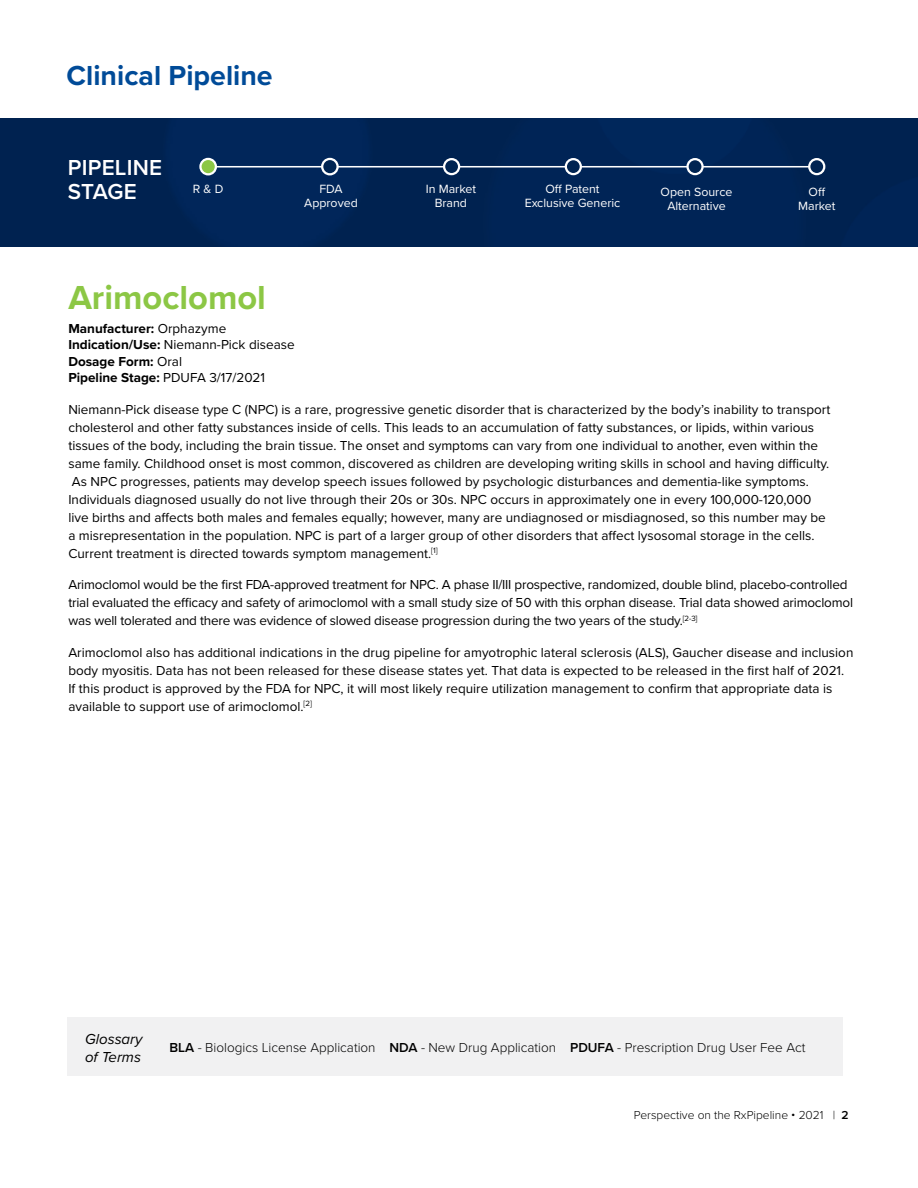
<style>
.page{position:relative;width:918px;height:1188px;background:#fff}
.page>*{position:absolute;margin:0;border:0;box-sizing:border-box;transform-origin:0 0}
.t1{font:700 34.5px "Proxima Nova";color:#8cc745}
.t2{font:700 28.5px "Proxima Nova";color:#004b98}
.t3{font:600 22.5px/24px "Proxima Nova";letter-spacing:.01em;color:#fff}
.t4{font:italic 15px/18px "Proxima Nova";color:#000}
.t5{font:13.5px/18px "Proxima Nova";color:#000}
.t6{font:700 13.5px/16.5px "Proxima Nova";color:#000}
.t7{font:300 13.5px "Proxima Nova";color:#000}
.t8{font:12.3px/14px "Proxima Nova";color:#fff;text-align:center}
.t9{font:300 12px "Proxima Nova";color:#000}
.s1{font-weight:400}
.s2{font-weight:600}
</style>
<div class="page">
<div style="left:0;top:118px;width:918px;height:129px;background:#002456"></div>
<hr style="left:214px;top:166px;width:604px;height:2px;background:#fff">
<div style="left:200px;top:159px;width:16px;height:15px;background:#8cc745;border-radius:50%"></div>
<div style="left:199px;top:158px;width:18px;height:17px;border:2px solid #fff;border-radius:50%"></div>
<svg style="left:322px;top:159px;width:16px;height:15px"></svg>
<div style="left:321px;top:158px;width:18px;height:17px;border:2px solid #fff;border-radius:50%"></div>
<div style="left:444px;top:159px;width:15px;height:15px;background:#002452;border-radius:50%"></div>
<div style="left:443px;top:158px;width:17px;height:17px;border:2px solid #fff;border-radius:50%"></div>
<div style="left:566px;top:159px;width:15px;height:15px;background:#002452;border-radius:50%"></div>
<div style="left:565px;top:158px;width:17px;height:17px;border:2px solid #fff;border-radius:50%"></div>
<div style="left:809px;top:159px;width:15px;height:15px;background:#002452;border-radius:50%"></div>
<div style="left:808px;top:158px;width:17px;height:17px;border:2px solid #fff;border-radius:50%"></div>
<svg style="left:688px;top:159px;width:15px;height:15px"></svg>
<div style="left:686px;top:158px;width:18px;height:17px;border:2px solid #fff;border-radius:50%"></div>
<div style="left:68px;top:1018px;width:775px;height:58px;background:#f1f1f2"></div>
<h2 class="t2" style="left:67px;top:55px;width:208px">Clinical Pipeline</h2>
<h3 class="t3" style="left:68px;top:155px;width:96px">PIPELINE<br>STAGE</h3>
<p class="t8" style="left:193px;top:181px;width:32px">R &amp; D</p>
<p class="t8" style="left:304px;top:181px;width:55px">FDA<br>Approved</p>
<p class="t8" style="left:426px;top:181px;width:52px">In Market<br>Brand</p>
<p class="t8" style="left:525px;top:181px;width:97px">Off Patent<br>Exclusive Generic</p>
<p class="t8" style="left:798px;top:184px;width:39px">Off<br>Market</p>
<p class="t8" style="left:661px;top:184px;width:73px">Open Source<br>Alternative</p>
<h1 class="t1" style="left:68px;top:272px;width:199px">Arimoclomol</h1>
<p class="t6" style="left:68px;top:320px;width:228px">Manufacturer: <span class="s1">Orphazyme<br></span>Indication/Use: <span class="s1">Niemann-Pick disease<br></span>Dosage Form: <span class="s1">Oral<br></span>Pipeline Stage: <span class="s1">PDUFA 3/17/2021</span></p>
<p class="t5" style="left:68px;top:400px;width:763px">Niemann-Pick disease type C (NPC) is a rare, progressive genetic disorder that is characterized by the body’s inability to transport cholesterol and other fatty substances inside of cells. This leads to an accumulation of fatty substances, or lipids, within various tissues of the body, including the brain tissue. The onset and symptoms can vary from one individual to another, even within the same family. Childhood onset is most common, discovered as children are developing writing skills in school and having difficulty.<br>As NPC progresses, patients may develop speech issues followed by psychologic disturbances and dementia-like symptoms.<br>Individuals diagnosed usually do not live through their 20s or 30s. NPC occurs in approximately one in every 100,000-120,000 live births and affects both males and females equally; however, many are undiagnosed or misdiagnosed, so this number may be a misrepresentation in the population. NPC is part of a larger group of other disorders that affect lysosomal storage in the cells.<br>Current treatment is directed towards symptom management.<sup>[1]</sup></p>
<p class="t5" style="left:68px;top:575px;width:786px">Arimoclomol would be the first FDA-approved treatment for NPC. A phase II/III prospective, randomized, double blind, placebo-controlled trial evaluated the efficacy and safety of arimoclomol with a small study size of 50 with this orphan disease. Trial data showed arimoclomol was well tolerated and there was evidence of slowed disease progression during the two years of the study.<sup>[2-3]</sup></p>
<p class="t5" style="left:68px;top:643px;width:787px">Arimoclomol also has additional indications in the drug pipeline for amyotrophic lateral sclerosis (ALS), Gaucher disease and inclusion body myositis. Data has not been released for these disease states yet. That data is expected to be released in the first half of 2021.<br>If this product is approved by the FDA for NPC, it will most likely require utilization management to confirm that appropriate data is available to support use of arimoclomol.<sup>[2]</sup></p>
<p class="t4" style="left:85px;top:1029px;width:59px">Glossary of Terms</p>
<p class="t7" style="left:169px;top:1038px;width:638px"><span class="s2">BLA</span> - Biologics License Application <span class="s2">NDA</span> - New Drug Application <span class="s2">PDUFA</span> - Prescription Drug User Fee Act</p>
<p class="t9" style="left:634px;top:1106px;width:217px">Perspective on the RxPipeline • 2021 | <span class="s2">2</span></p>
</div>
